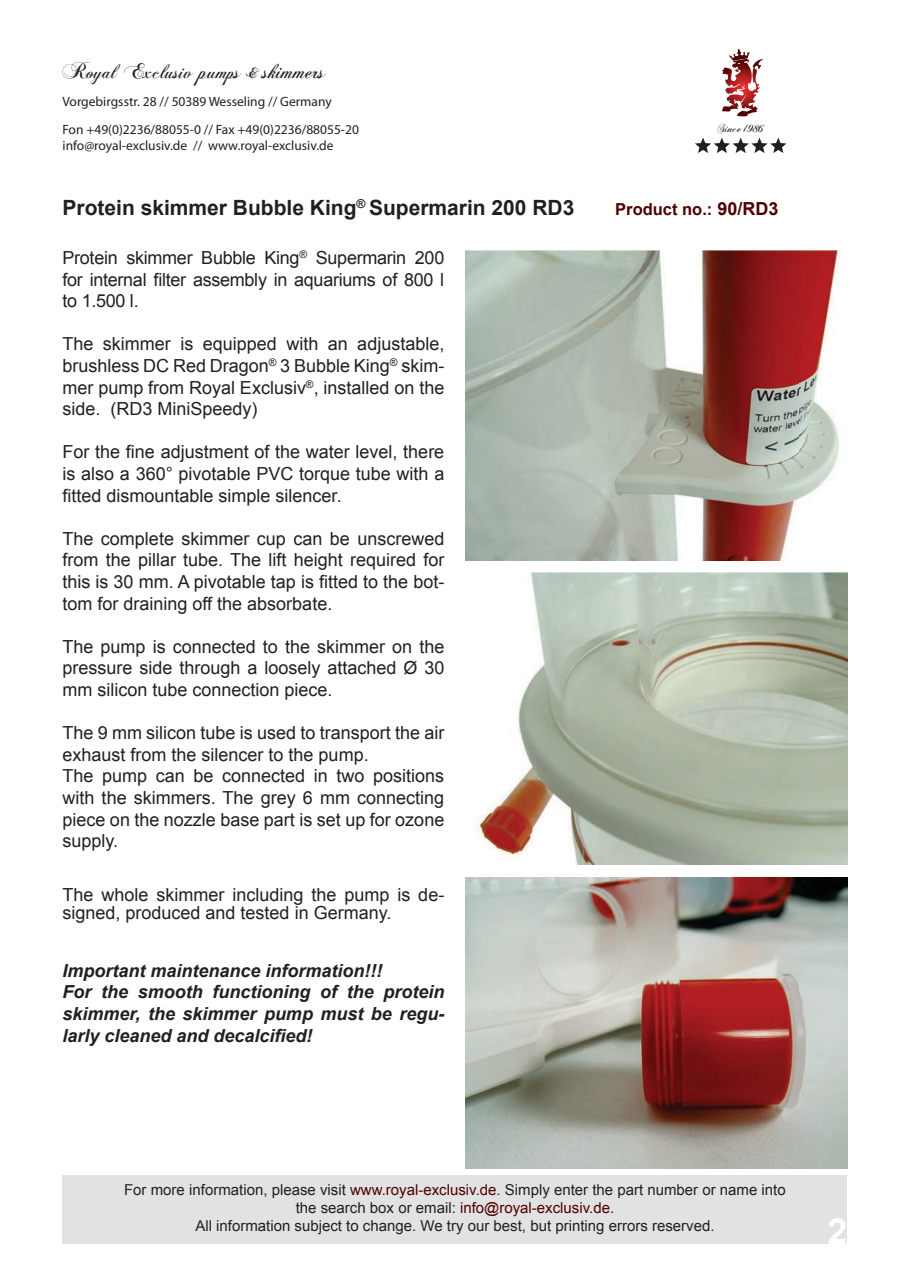
<style>
.page{position:relative;width:910px;height:1280px;background:#fff}
.page>*{position:absolute;margin:0;border:0;box-sizing:border-box;transform-origin:0 0}
.t1{font:700 36px "Arial";color:#fff}
.t2{font:700 21px "Arial";color:#231f20}
.t3{font:21px "Chopin Script";color:#231f20}
.t4{font:18px/21.6px "Arial";color:#231f20;text-align:justify}
.t5{font:italic 700 18px/21.6px "Arial";color:#231f20}
.t6{font:700 16.5px "Arial";color:#500000}
.t7{font:15px/18px "Arial";color:#231f20;text-align:center}
.t8{font:13.5px/28.2px "Myriad Pro";color:#231f20}
.t9{font:12px "Chopin Script";color:#231f20}
.s1{font-size:22.5px}
.s2{font-size:15px}
.s3{font-size:18px}
.s4{color:#500000}
</style>
<div class="page">
<div style="left:63px;top:1175px;width:784px;height:68px;background:#e1e2e4"></div>
<svg style="left:695px;top:138px;width:91px;height:15px"></svg>
<svg style="left:722px;top:49px;width:28px;height:63px"></svg>
<img style="left:466px;top:877px;width:381px;height:291px">
<img style="left:466px;top:251px;width:380px;height:309px">
<img style="left:476px;top:573px;width:371px;height:291px">
<p class="t3" style="left:63px;top:58px;width:265px"><span class="s1">R</span>oyal <span class="s1">E</span>xclusiv <span class="s1">p</span>umps <span class="s2">&amp;</span> <span class="s1">skimmers</span></p>
<p class="t8" style="left:63px;top:87px;width:298px">Vorgebirgsstr. 28 // 50389 Wesseling // Germany<br>Fon +49(0)2236/88055-0 // Fax +49(0)2236/88055-20</p>
<p class="t8" style="left:63px;top:131px;width:273px">info@royal-exclusiv.de // www.royal-exclusiv.de</p>
<p class="t9" style="left:717px;top:121px;width:49px">Since 1986</p>
<p class="t2" style="left:63px;top:194px;width:513px">Protein skimmer Bubble King<sup>®</sup> Supermarin 200 RD3</p>
<p class="t6" style="left:615px;top:198px;width:165px">Product no.: <span class="s3">90/RD3</span></p>
<p class="t4" style="left:63px;top:247px;width:383px">Protein skimmer Bubble King<sup>®</sup> Supermarin 200 for internal filter assembly in aquariums of 800 l to 1.500 l.</p>
<p class="t4" style="left:63px;top:333px;width:383px">The skimmer is equipped with an adjustable, brushless DC Red Dragon<sup>®</sup> 3 Bubble King<sup>®</sup> skim&shy;mer pump from Royal Exclusiv<sup>®</sup>, installed on the side. (RD3 MiniSpeedy)</p>
<p class="t4" style="left:63px;top:441px;width:383px">For the fine adjustment of the water level, there is also a 360° pivotable PVC torque tube with a fitted dismountable simple silencer.</p>
<p class="t4" style="left:63px;top:528px;width:383px">The complete skimmer cup can be unscrewed from the pillar tube. The lift height required for this is 30 mm. A pivotable tap is fitted to the bot&shy;tom for draining off the absorbate.</p>
<p class="t4" style="left:63px;top:636px;width:383px">The pump is connected to the skimmer on the pressure side through a loosely attached Ø 30 mm silicon tube connection piece.</p>
<p class="t4" style="left:63px;top:722px;width:383px;text-align:left">The 9 mm silicon tube is used to transport the air exhaust from the silencer to the pump.<br>The pump can be connected in two positions with the skimmers. The grey 6 mm connecting piece on the nozzle base part is set up for ozone supply.</p>
<p class="t4" style="left:63px;top:886px;width:383px;line-height:18px">The whole skimmer including the pump is de&shy;signed, produced and tested in Germany.</p>
<p class="t5" style="left:63px;top:960px;width:383px">Important maintenance information!!!<br>For the smooth functioning of the protein skimmer, the skimmer pump must be regu&shy;larly cleaned and decalcified!</p>
<p class="t7" style="left:124px;top:1181px;width:663px">For more information, please visit <span class="s4">www.royal-exclusiv.de</span>. Simply enter the part number or name into the search box or email: <span class="s4">info@royal-exclusiv.de</span>.<br>All information subject to change. We try our best, but printing errors reserved.</p>
<h1 class="t1" style="left:827px;top:1207px;width:22px">2</h1>
</div>
